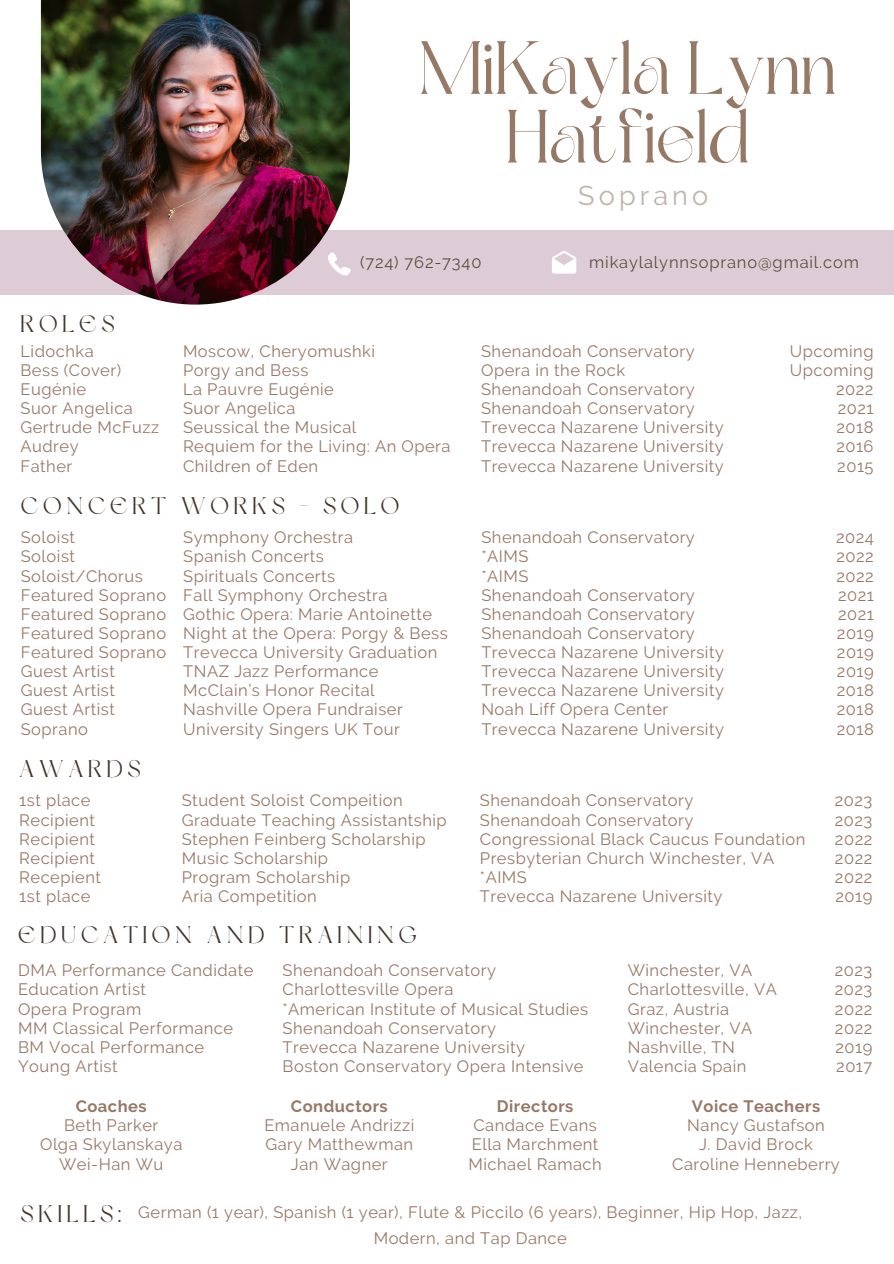
<style>
.page{position:relative;width:894px;height:1264px;background:#fff}
.page>*{position:absolute;margin:0;border:0;box-sizing:border-box;transform-origin:0 0}
.t1{font:75px/68.7px "Dream Avenue";color:#967867;text-align:center}
.t2{font:27px "Raleway";letter-spacing:.155em;color:#bdb3a7}
.t3{font:24px "Dream Avenue";letter-spacing:.195em;color:#42352d}
.t4{font:16.5px "Raleway";letter-spacing:.03em;color:#967867}
.t5{font:16.5px "Raleway";letter-spacing:.05em;color:#604d42}
.t6{font:700 16.5px "Raleway";letter-spacing:.03em;color:#967867}
</style>
<div class="page">
<div style="left:0;top:230px;width:893px;height:64px;background:#ddccd6"></div>
<img style="left:41px;top:0;width:309px;height:304px">
<svg style="left:552px;top:250px;width:24px;height:24px"></svg>
<svg style="left:328px;top:252px;width:22px;height:23px"></svg>
<p class="t1" style="left:419px;top:41px;width:419px">MiKayla Lynn<br>Hatfield</p>
<p class="t2" style="left:578px;top:180px;width:131px">Soprano</p>
<p class="t3" style="left:20px;top:314px;width:95px">ROLES</p>
<p class="t4" style="left:20px;top:341px;width:75px">Lidochka</p>
<p class="t4" style="left:20px;top:360px;width:102px">Bess (Cover)</p>
<p class="t4" style="left:20px;top:379px;width:67px">Eugénie</p>
<p class="t4" style="left:20px;top:398px;width:114px">Suor Angelica</p>
<p class="t4" style="left:20px;top:418px;width:140px">Gertrude McFuzz</p>
<p class="t4" style="left:20px;top:437px;width:60px">Audrey</p>
<p class="t4" style="left:20px;top:456px;width:53px">Father</p>
<p class="t5" style="left:360px;top:253px;width:123px">(724) 762-7340</p>
<p class="t5" style="left:589px;top:253px;width:271px">mikaylalynnsoprano@gmail.com</p>
<p class="t4" style="left:183px;top:341px;width:193px">Moscow, Cheryomushki</p>
<p class="t4" style="left:183px;top:360px;width:127px">Porgy and Bess</p>
<p class="t4" style="left:183px;top:379px;width:152px">La Pauvre Eugénie</p>
<p class="t4" style="left:183px;top:398px;width:114px">Suor Angelica</p>
<p class="t4" style="left:183px;top:418px;width:175px">Seussical the Musical</p>
<p class="t4" style="left:183px;top:437px;width:269px">Requiem for the Living: An Opera</p>
<p class="t4" style="left:183px;top:456px;width:137px">Children of Eden</p>
<p class="t4" style="left:481px;top:341px;width:215px">Shenandoah Conservatory</p>
<p class="t4" style="left:481px;top:360px;width:145px">Opera in the Rock</p>
<p class="t4" style="left:481px;top:379px;width:215px">Shenandoah Conservatory</p>
<p class="t4" style="left:481px;top:398px;width:215px">Shenandoah Conservatory</p>
<p class="t4" style="left:481px;top:418px;width:244px">Trevecca Nazarene University</p>
<p class="t4" style="left:481px;top:437px;width:244px">Trevecca Nazarene University</p>
<p class="t4" style="left:481px;top:456px;width:244px">Trevecca Nazarene University</p>
<p class="t4" style="left:789px;top:341px;width:85px">Upcoming</p>
<p class="t4" style="left:789px;top:360px;width:85px">Upcoming</p>
<p class="t4" style="left:835px;top:379px;width:39px">2022</p>
<p class="t4" style="left:837px;top:398px;width:37px">2021</p>
<p class="t4" style="left:836px;top:418px;width:39px">2018</p>
<p class="t4" style="left:836px;top:437px;width:39px">2016</p>
<p class="t4" style="left:837px;top:456px;width:38px">2015</p>
<p class="t3" style="left:21px;top:496px;width:380px">CONCERT WORKS - SOLO</p>
<p class="t4" style="left:21px;top:527px;width:56px">Soloist</p>
<p class="t4" style="left:21px;top:547px;width:56px">Soloist</p>
<p class="t4" style="left:21px;top:566px;width:124px">Soloist/Chorus</p>
<p class="t4" style="left:21px;top:585px;width:147px">Featured Soprano</p>
<p class="t4" style="left:21px;top:604px;width:147px">Featured Soprano</p>
<p class="t4" style="left:21px;top:623px;width:147px">Featured Soprano</p>
<p class="t4" style="left:21px;top:642px;width:147px">Featured Soprano</p>
<p class="t4" style="left:21px;top:661px;width:96px">Guest Artist</p>
<p class="t4" style="left:21px;top:680px;width:96px">Guest Artist</p>
<p class="t4" style="left:21px;top:700px;width:96px">Guest Artist</p>
<p class="t4" style="left:21px;top:719px;width:69px">Soprano</p>
<p class="t3" style="left:19px;top:759px;width:123px">AWARDS</p>
<p class="t4" style="left:19px;top:790px;width:73px">1st place</p>
<p class="t4" style="left:19px;top:810px;width:77px">Recipient</p>
<p class="t4" style="left:19px;top:829px;width:77px">Recipient</p>
<p class="t4" style="left:19px;top:848px;width:77px">Recipient</p>
<p class="t4" style="left:19px;top:867px;width:83px">Recepient</p>
<p class="t4" style="left:19px;top:886px;width:73px">1st place</p>
<p class="t4" style="left:183px;top:527px;width:171px">Symphony Orchestra</p>
<p class="t4" style="left:183px;top:547px;width:142px">Spanish Concerts</p>
<p class="t4" style="left:183px;top:566px;width:153px">Spirituals Concerts</p>
<p class="t4" style="left:183px;top:585px;width:206px">Fall Symphony Orchestra</p>
<p class="t4" style="left:183px;top:604px;width:250px">Gothic Opera: Marie Antoinette</p>
<p class="t4" style="left:183px;top:623px;width:266px">Night at the Opera: Porgy &amp; Bess</p>
<p class="t4" style="left:183px;top:642px;width:255px">Trevecca University Graduation</p>
<p class="t4" style="left:183px;top:661px;width:197px">TNAZ Jazz Performance</p>
<p class="t4" style="left:183px;top:680px;width:193px">McClain’s Honor Recital</p>
<p class="t4" style="left:183px;top:700px;width:221px">Nashville Opera Fundraiser</p>
<p class="t4" style="left:183px;top:719px;width:218px">University Singers UK Tour</p>
<p class="t4" style="left:182px;top:790px;width:222px">Student Soloist Compeition</p>
<p class="t4" style="left:182px;top:810px;width:266px">Graduate Teaching Assistantship</p>
<p class="t4" style="left:182px;top:829px;width:245px">Stephen Feinberg Scholarship</p>
<p class="t4" style="left:182px;top:848px;width:148px">Music Scholarship</p>
<p class="t4" style="left:182px;top:867px;width:170px">Program Scholarship</p>
<p class="t4" style="left:182px;top:886px;width:136px">Aria Competition</p>
<p class="t3" style="left:18px;top:925px;width:400px">EDUCATION AND TRAINING</p>
<p class="t4" style="left:481px;top:527px;width:215px">Shenandoah Conservatory</p>
<p class="t4" style="left:481px;top:547px;width:48px">*AIMS</p>
<p class="t4" style="left:481px;top:566px;width:48px">*AIMS</p>
<p class="t4" style="left:481px;top:585px;width:215px">Shenandoah Conservatory</p>
<p class="t4" style="left:481px;top:604px;width:215px">Shenandoah Conservatory</p>
<p class="t4" style="left:481px;top:623px;width:215px">Shenandoah Conservatory</p>
<p class="t4" style="left:481px;top:642px;width:244px">Trevecca Nazarene University</p>
<p class="t4" style="left:481px;top:661px;width:244px">Trevecca Nazarene University</p>
<p class="t4" style="left:481px;top:680px;width:244px">Trevecca Nazarene University</p>
<p class="t4" style="left:481px;top:700px;width:188px">Noah Liff Opera Center</p>
<p class="t4" style="left:481px;top:719px;width:244px">Trevecca Nazarene University</p>
<p class="t4" style="left:480px;top:790px;width:215px">Shenandoah Conservatory</p>
<p class="t4" style="left:480px;top:810px;width:215px">Shenandoah Conservatory</p>
<p class="t4" style="left:480px;top:829px;width:327px">Congressional Black Caucus Foundation</p>
<p class="t4" style="left:480px;top:848px;width:296px">Presbyterian Church Winchester, VA</p>
<p class="t4" style="left:480px;top:867px;width:48px">*AIMS</p>
<p class="t4" style="left:480px;top:886px;width:244px">Trevecca Nazarene University</p>
<p class="t4" style="left:18px;top:960px;width:237px">DMA Performance Candidate</p>
<p class="t4" style="left:18px;top:979px;width:129px">Education Artist</p>
<p class="t4" style="left:18px;top:999px;width:125px">Opera Program</p>
<p class="t4" style="left:18px;top:1018px;width:216px">MM Classical Performance</p>
<p class="t4" style="left:18px;top:1037px;width:188px">BM Vocal Performance</p>
<p class="t4" style="left:18px;top:1056px;width:101px">Young Artist</p>
<p class="t4" style="left:282px;top:960px;width:215px">Shenandoah Conservatory</p>
<p class="t4" style="left:282px;top:979px;width:172px">Charlottesville Opera</p>
<p class="t4" style="left:282px;top:999px;width:307px">*American Institute of Musical Studies</p>
<p class="t4" style="left:282px;top:1018px;width:215px">Shenandoah Conservatory</p>
<p class="t4" style="left:282px;top:1037px;width:244px">Trevecca Nazarene University</p>
<p class="t4" style="left:282px;top:1056px;width:302px">Boston Conservatory Opera Intensive</p>
<p class="t4" style="left:627px;top:960px;width:126px">Winchester, VA</p>
<p class="t4" style="left:627px;top:979px;width:150px">Charlottesville, VA</p>
<p class="t4" style="left:627px;top:999px;width:103px">Graz, Austria</p>
<p class="t4" style="left:627px;top:1018px;width:126px">Winchester, VA</p>
<p class="t4" style="left:627px;top:1037px;width:109px">Nashville, TN</p>
<p class="t4" style="left:627px;top:1056px;width:120px">Valencia Spain</p>
<p class="t4" style="left:835px;top:527px;width:39px">2024</p>
<p class="t4" style="left:836px;top:547px;width:39px">2022</p>
<p class="t4" style="left:836px;top:566px;width:39px">2022</p>
<p class="t4" style="left:837px;top:585px;width:37px">2021</p>
<p class="t4" style="left:837px;top:604px;width:37px">2021</p>
<p class="t4" style="left:836px;top:623px;width:38px">2019</p>
<p class="t4" style="left:836px;top:642px;width:38px">2019</p>
<p class="t4" style="left:836px;top:661px;width:38px">2019</p>
<p class="t4" style="left:836px;top:680px;width:39px">2018</p>
<p class="t4" style="left:836px;top:700px;width:39px">2018</p>
<p class="t4" style="left:836px;top:719px;width:39px">2018</p>
<p class="t4" style="left:834px;top:790px;width:39px">2023</p>
<p class="t4" style="left:834px;top:810px;width:39px">2023</p>
<p class="t4" style="left:834px;top:829px;width:39px">2022</p>
<p class="t4" style="left:834px;top:848px;width:39px">2022</p>
<p class="t4" style="left:834px;top:867px;width:39px">2022</p>
<p class="t4" style="left:835px;top:886px;width:38px">2019</p>
<p class="t4" style="left:834px;top:960px;width:39px">2023</p>
<p class="t4" style="left:834px;top:979px;width:39px">2023</p>
<p class="t4" style="left:834px;top:999px;width:39px">2022</p>
<p class="t4" style="left:834px;top:1018px;width:39px">2022</p>
<p class="t4" style="left:835px;top:1037px;width:38px">2019</p>
<p class="t4" style="left:836px;top:1056px;width:38px">2017</p>
<p class="t6" style="left:76px;top:1096px;width:73px">Coaches</p>
<p class="t4" style="left:64px;top:1115px;width:96px">Beth Parker</p>
<p class="t4" style="left:40px;top:1134px;width:144px">Olga Skylanskaya</p>
<p class="t4" style="left:59px;top:1154px;width:105px">Wei-Han Wu</p>
<p class="t6" style="left:691px;top:1096px;width:130px">Voice Teachers</p>
<p class="t4" style="left:687px;top:1115px;width:139px">Nancy Gustafson</p>
<p class="t4" style="left:699px;top:1134px;width:115px">J. David Brock</p>
<p class="t4" style="left:672px;top:1154px;width:169px">Caroline Henneberry</p>
<p class="t4" style="left:138px;top:1202px;width:665px">German (1 year), Spanish (1 year), Flute &amp; Piccilo (6 years), Beginner, Hip Hop, Jazz,</p>
<p class="t4" style="left:373px;top:1228px;width:195px">Modern, and Tap Dance</p>
<p class="t6" style="left:291px;top:1096px;width:98px">Conductors</p>
<p class="t4" style="left:264px;top:1115px;width:151px">Emanuele Andrizzi</p>
<p class="t4" style="left:265px;top:1134px;width:149px">Gary Matthewman</p>
<p class="t4" style="left:291px;top:1154px;width:98px">Jan Wagner</p>
<p class="t6" style="left:497px;top:1096px;width:78px">Directors</p>
<p class="t4" style="left:473px;top:1115px;width:125px">Candace Evans</p>
<p class="t4" style="left:471px;top:1134px;width:128px">Ella Marchment</p>
<p class="t4" style="left:468px;top:1154px;width:135px">Michael Ramach</p>
<p class="t3" style="left:20px;top:1204px;width:102px">SKILLS:</p>
</div>
